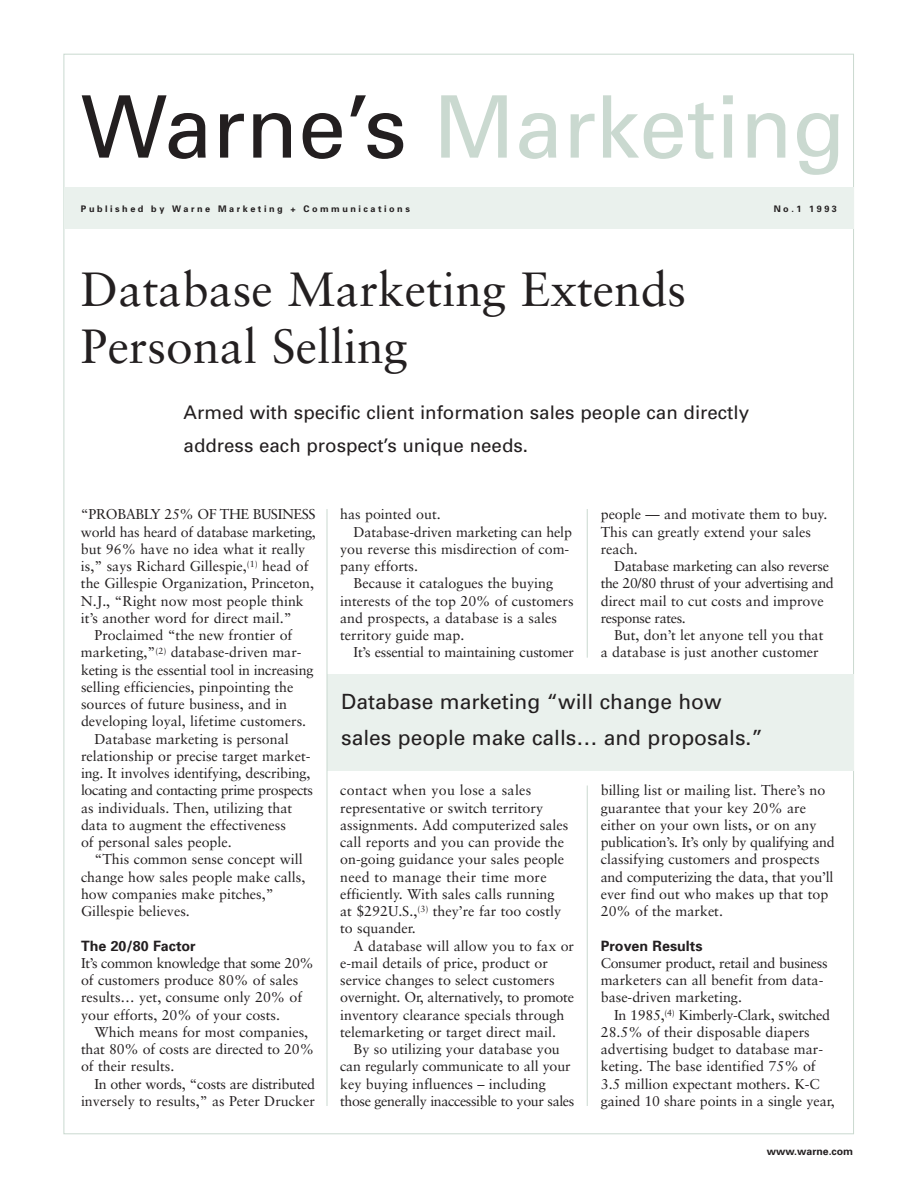
<style>
.page{position:relative;width:918px;height:1188px;background:#fff}
.page>*{position:absolute;margin:0;border:0;box-sizing:border-box;transform-origin:0 0}
.t1{font:86.25px "Univers";color:#cad9d0}
.t2{font:48px/57px "Sabon";color:#231f20}
.t3{font:21px/36px "Univers";color:#231f20}
.t4{font:18.75px/33px "Univers";color:#231f20}
.t5{font:14.25px/17.2px "Sabon";color:#231f20}
.t6{font:14.25px/17.2px "Sabon";letter-spacing:-.02em;color:#231f20}
.t7{font:14.25px "Sabon";letter-spacing:-.03em;color:#231f20}
.t8{font:700 14.25px "Univers";color:#231f20}
.t9{font:700 10.5px "Univers";color:#231f20}
.t10{font:700 9.15px "Univers";letter-spacing:.275em;color:#231f20}
.s1{color:#231f20}
</style>
<div class="page">
<div style="left:64px;top:187px;width:790px;height:42px;background:#eaf1ed"></div>
<hr style="left:587px;top:509px;width:1px;height:149px;background:#cad9d0">
<hr style="left:587px;top:786px;width:1px;height:320px;background:#cad9d0">
<div style="left:327px;top:674px;width:527px;height:97px;background:#eaf1ed"></div>
<hr style="left:327px;top:509px;width:1px;height:597px;background:#cad9d0">
<h1 class="t1" style="left:81px;top:95px;width:766px"><span class="s1">Warne’s</span> Marketing</h1>
<p class="t10" style="left:81px;top:205px;width:330px">Published by Warne Marketing + Communications</p>
<p class="t10" style="left:774px;top:205px;width:65px">No.1 1993</p>
<h2 class="t2" style="left:81px;top:265px;width:607px">Database Marketing Extends<br>Personal Selling</h2>
<h3 class="t4" style="left:184px;top:398px;width:567px">Armed with specific client information sales people can directly address each prospect’s unique needs.</h3>
<p class="t7" style="left:81px;top:508px;width:236px">“PROBABLY 25% OF THE BUSINESS</p>
<p class="t6" style="left:81px;top:524px;width:236px">world has heard of database marketing,</p>
<p class="t5" style="left:81px;top:542px;width:226px">but 96% have no idea what it really</p>
<p class="t5" style="left:81px;top:559px;width:229px">is,” says Richard Gillespie,<sup>(1)</sup> head of</p>
<p class="t5" style="left:81px;top:576px;width:235px">the Gillespie Organization, Princeton,</p>
<p class="t5" style="left:81px;top:593px;width:224px">N.J., “Right now most people think</p>
<p class="t5" style="left:81px;top:611px;width:212px">it’s another word for direct mail.”</p>
<p class="t5" style="left:94px;top:628px;width:199px">Proclaimed “the new frontier of</p>
<p class="t5" style="left:81px;top:645px;width:222px">marketing,”<sup>(2)</sup> database-driven mar-</p>
<p class="t5" style="left:81px;top:662px;width:234px">keting is the essential tool in increasing</p>
<p class="t5" style="left:81px;top:680px;width:214px">selling efficiencies, pinpointing the</p>
<p class="t5" style="left:81px;top:697px;width:208px">sources of future business, and in</p>
<p class="t5" style="left:81px;top:714px;width:227px">developing loyal, lifetime customers.</p>
<p class="t5" style="left:95px;top:731px;width:196px">Database marketing is personal</p>
<p class="t5" style="left:81px;top:749px;width:231px">relationship or precise target market-</p>
<p class="t5" style="left:81px;top:766px;width:231px">ing. It involves identifying, describing,</p>
<p class="t7" style="left:81px;top:784px;width:233px">locating and contacting prime prospects</p>
<p class="t5" style="left:81px;top:800px;width:213px">as individuals. Then, utilizing that</p>
<p class="t5" style="left:81px;top:818px;width:206px">data to augment the effectiveness</p>
<p class="t5" style="left:81px;top:835px;width:152px">of personal sales people.</p>
<p class="t5" style="left:95px;top:852px;width:210px">“This common sense concept will</p>
<p class="t5" style="left:81px;top:869px;width:226px">change how sales people make calls,</p>
<p class="t5" style="left:81px;top:887px;width:194px">how companies make pitches,”</p>
<p class="t5" style="left:81px;top:904px;width:110px">Gillespie believes.</p>
<p class="t8" style="left:81px;top:940px;width:116px">The 20/80 Factor</p>
<p class="t5" style="left:81px;top:956px;width:234px">It’s common knowledge that some 20% of customers produce 80% of sales results… yet, consume only 20% of your efforts, 20% of your costs.</p>
<p class="t5" style="left:81px;top:1025px;width:234px;text-indent:14px">Which means for most companies, that 80% of costs are directed to 20% of their results.</p>
<p class="t5" style="left:81px;top:1076px;width:236px;text-align:right">In other words, “costs are distributed inversely to results,” as Peter Drucker</p>
<p class="t5" style="left:340px;top:507px;width:102px">has pointed out.</p>
<p class="t5" style="left:354px;top:524px;width:220px">Database-driven marketing can help</p>
<p class="t5" style="left:340px;top:542px;width:231px">you reverse this misdirection of com-</p>
<p class="t5" style="left:340px;top:559px;width:79px">pany efforts.</p>
<p class="t5" style="left:354px;top:576px;width:201px">Because it catalogues the buying</p>
<p class="t5" style="left:340px;top:593px;width:235px">interests of the top 20% of customers</p>
<p class="t5" style="left:340px;top:611px;width:218px">and prospects, a database is a sales</p>
<p class="t5" style="left:340px;top:628px;width:126px">territory guide map.</p>
<p class="t5" style="left:354px;top:645px;width:222px">It’s essential to maintaining customer</p>
<p class="t5" style="left:601px;top:507px;width:228px">people — and motivate them to buy.<br>This can greatly extend your sales reach.</p>
<p class="t6" style="left:601px;top:559px;width:235px;text-indent:14px">Database marketing can also reverse the 20/80 thrust of your advertising and direct mail to cut costs and improve response rates.</p>
<p class="t5" style="left:601px;top:628px;width:224px;text-indent:14px">But, don’t let anyone tell you that a database is just another customer</p>
<h3 class="t3" style="left:341px;top:685px;width:423px">Database marketing “will change how sales people make calls… and proposals.”</h3>
<p class="t5" style="left:340px;top:783px;width:230px">contact when you lose a sales representative or switch territory assignments. Add computerized sales call reports and you can provide the on-going guidance your sales people need to manage their time more efficiently. With sales calls running at $292U.S.,<sup>(3)</sup> they’re far too costly to squander.</p>
<p class="t5" style="left:340px;top:938px;width:236px;text-indent:14px">A database will allow you to fax or e-mail details of price, product or service changes to select customers overnight. Or, alternatively, to promote inventory clearance specials through telemarketing or target direct mail.</p>
<p class="t5" style="left:340px;top:1042px;width:236px;text-indent:14px">By so utilizing your database you can regularly communicate to all your key buying influences – including those generally inaccessible to your sales</p>
<p class="t5" style="left:601px;top:783px;width:235px">billing list or mailing list. There’s no guarantee that your key 20% are either on your own lists, or on any publication’s. It’s only by qualifying and classifying customers and prospects and computerizing the data, that you’ll ever find out who makes up that top 20% of the market.</p>
<p class="t8" style="left:601px;top:940px;width:103px">Proven Results</p>
<p class="t5" style="left:601px;top:956px;width:228px">Consumer product, retail and business marketers can all benefit from data&shy;base-driven marketing.</p>
<p class="t5" style="left:601px;top:1007px;width:236px;text-indent:14px">In 1985,<sup>(4)</sup> Kimberly-Clark, switched 28.5% of their disposable diapers advertising budget to database mar&shy;keting. The base identified 75% of 3.5 million expectant mothers. K-C gained 10 share points in a single year,</p>
<p class="t9" style="left:767px;top:1148px;width:88px">www.warne.com</p>
</div>
